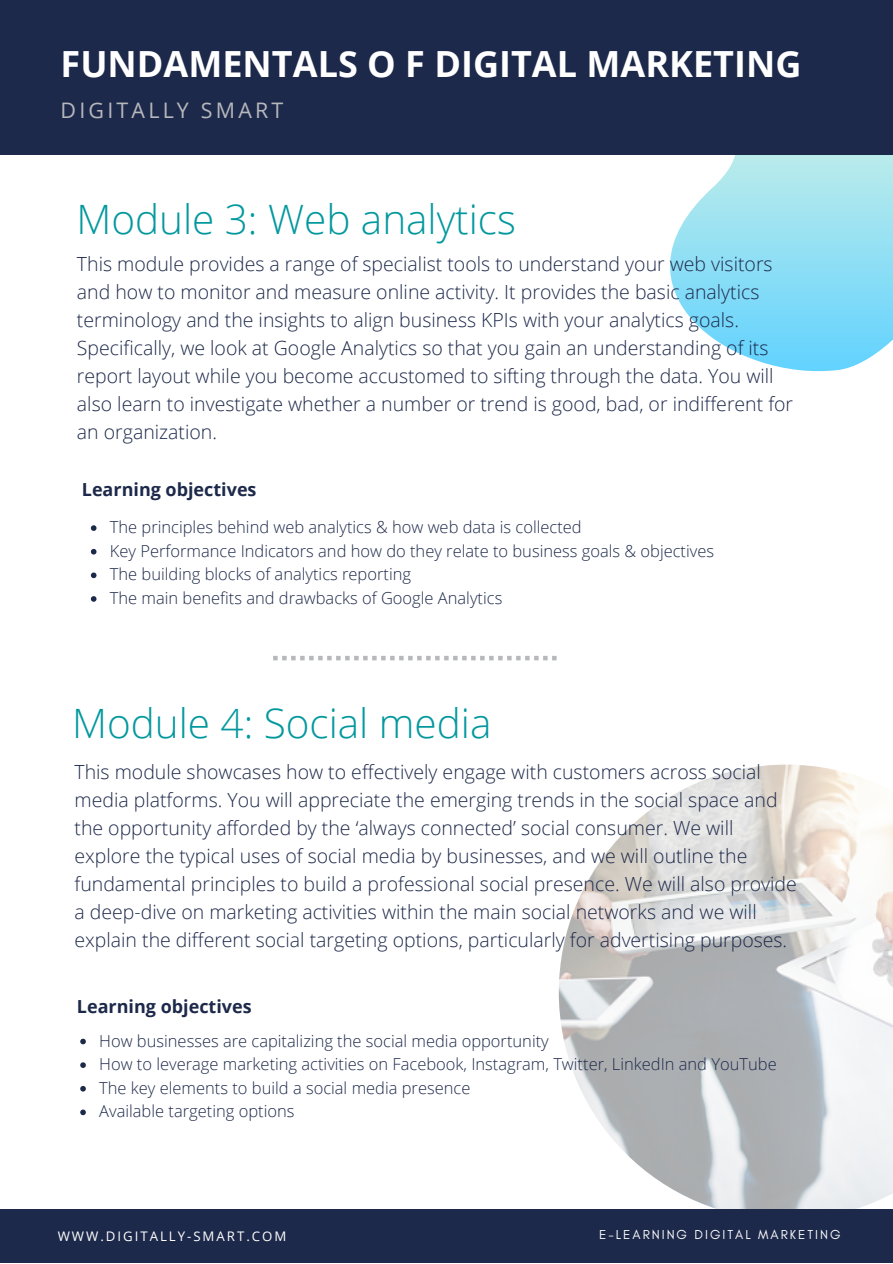
<style>
.page{position:relative;width:893px;height:1264px;background:#fff}
.page>*{position:absolute;margin:0;border:0;box-sizing:border-box;transform-origin:0 0}
.t1{font:300 40.5px "Open Sans";color:#03989e}
.t2{font:700 36px "Open Sans";color:#fff}
.t3{font:21.45px "Open Sans";letter-spacing:.15em;color:#b7b8bc}
.t4{font:300 19.5px/28px "Open Sans";color:#1d294a}
.t5{font:700 18px "Open Sans";color:#1d294a}
.t6{font:300 16.5px/23.5px "Open Sans";color:#1d294a}
.t7{font:13.2px "Glacial Indifference";letter-spacing:.15em;color:#fff}
.t8{font:13.2px "Open Sans";letter-spacing:.15em;color:#fff}
</style>
<div class="page">
<svg style="left:670px;top:155px;width:222px;height:217px"></svg>
<div style="left:0;top:0;width:892px;height:155px;background:#1d294a"></div>
<img style="left:558px;top:764px;width:334px;height:445px">
<div style="left:0;top:1209px;width:892px;height:53px;background:#1d294a"></div>
<svg style="left:273px;top:656px;width:283px;height:4px"></svg>
<svg style="left:91px;top:525px;width:5px;height:6px"></svg>
<svg style="left:91px;top:549px;width:5px;height:5px"></svg>
<svg style="left:91px;top:572px;width:5px;height:6px"></svg>
<svg style="left:91px;top:596px;width:5px;height:5px"></svg>
<svg style="left:80px;top:1038px;width:6px;height:6px"></svg>
<svg style="left:80px;top:1062px;width:6px;height:5px"></svg>
<svg style="left:80px;top:1086px;width:6px;height:5px"></svg>
<svg style="left:80px;top:1109px;width:6px;height:6px"></svg>
<h2 class="t2" style="left:61px;top:38px;width:742px">FUNDAMENTALS O F DIGITAL MARKETING</h2>
<p class="t3" style="left:61px;top:95px;width:224px">DIGITALLY SMART</p>
<h1 class="t1" style="left:76px;top:191px;width:441px">Module 3: Web analytics</h1>
<p class="t4" style="left:77px;top:249px;width:717px">This module provides a range of specialist tools to understand your web visitors and how to monitor and measure online activity. It provides the basic analytics terminology and the insights to align business KPIs with your analytics goals.<br>Specifically, we look at Google Analytics so that you gain an understanding of its report layout while you become accustomed to sifting through the data. You will also learn to investigate whether a number or trend is good, bad, or indifferent for an organization.</p>
<p class="t5" style="left:82px;top:477px;width:176px">Learning objectives</p>
<p class="t6" style="left:110px;top:515px;width:605px">The principles behind web analytics &amp; how web data is collected<br>Key Performance Indicators and how do they relate to business goals &amp; objectives The building blocks of analytics reporting<br>The main benefits and drawbacks of Google Analytics</p>
<h1 class="t1" style="left:72px;top:694px;width:420px">Module 4: Social media</h1>
<p class="t4" style="left:74px;top:757px;width:723px">This module showcases how to effectively engage with customers across social media platforms. You will appreciate the emerging trends in the social space and the opportunity afforded by the ‘always connected’ social consumer. We will explore the typical uses of social media by businesses, and we will outline the fundamental principles to build a professional social presence. We will also provide a deep-dive on marketing activities within the main social networks and we will explain the different social targeting options, particularly for advertising purposes.</p>
<p class="t5" style="left:77px;top:994px;width:176px">Learning objectives</p>
<p class="t6" style="left:99px;top:1028px;width:679px">How businesses are capitalizing the social media opportunity<br>How to leverage marketing activities on Facebook, Instagram, Twitter, LinkedIn and YouTube The key elements to build a social media presence<br>Available targeting options</p>
<p class="t8" style="left:58px;top:1226px;width:230px">WWW.DIGITALLY-SMART.COM</p>
<p class="t7" style="left:599px;top:1226px;width:243px">E-LEARNING DIGITAL MARKETING</p>
</div>
